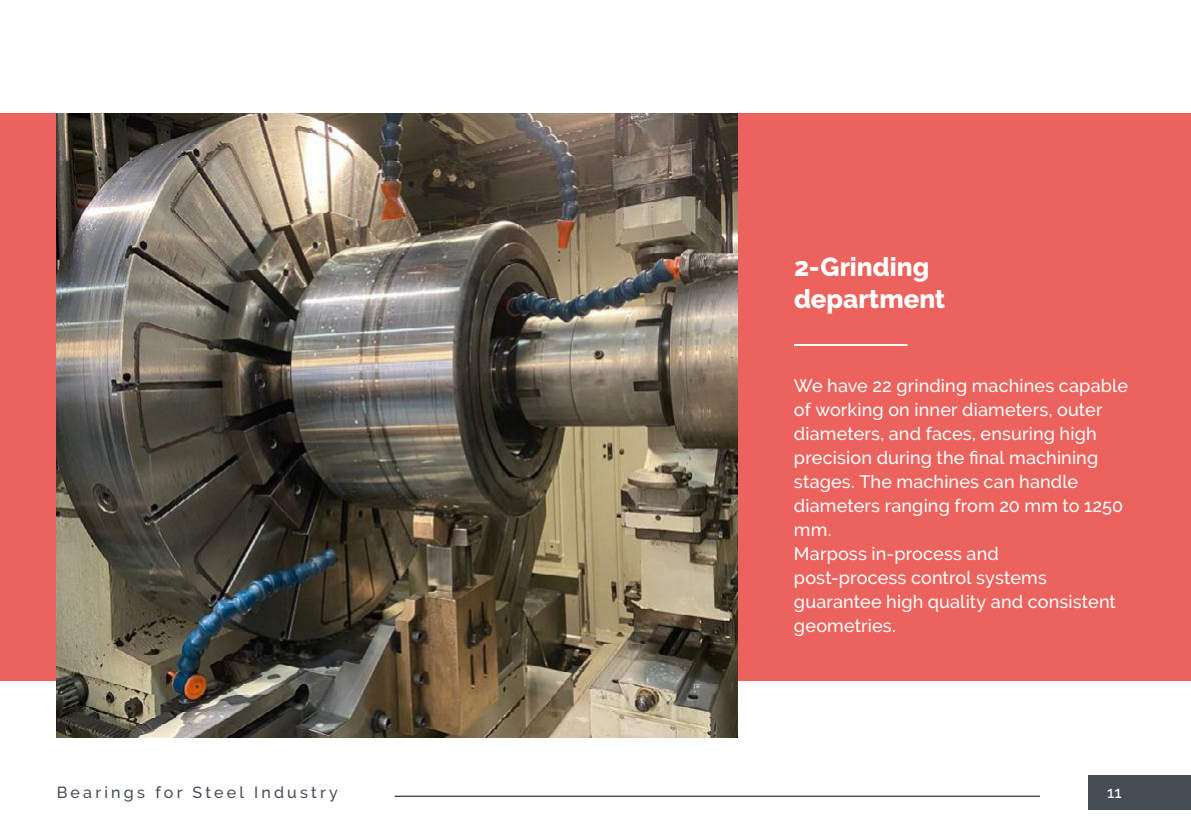
<style>
.page{position:relative;width:1191px;height:840px;background:#fff}
.page>*{position:absolute;margin:0;border:0;box-sizing:border-box;transform-origin:0 0}
.t1{font:800 26px/32px "Raleway";color:#fff}
.t2{font:500 18px/24px "Raleway";letter-spacing:.01em;color:#fff}
.t3{font:500 16px "Raleway";letter-spacing:.2em;color:#454d55}
.t4{font:500 16px "Raleway";color:#fff}
</style>
<div class="page">
<div style="left:0;top:113px;width:1191px;height:567px;background:#ec635e"></div>
<img style="left:57px;top:113px;width:680px;height:624px">
<hr style="left:794px;top:344px;width:113px;height:2px;background:#fff">
<div style="left:1089px;top:774px;width:102px;height:34px;background:#454d55"></div>
<hr style="left:395px;top:795px;width:645px;height:1px;background:#000">
<h1 class="t1" style="left:794px;top:250px;width:153px">2-Grinding department</h1>
<p class="t2" style="left:794px;top:373px;width:335px">We have 22 grinding machines capable of working on inner diameters, outer diameters, and faces, ensuring high precision during the final machining stages. The machines can handle diameters ranging from 20 mm to 1250 mm.<br>Marposs in-process and<br>post-process control systems guarantee high quality and consistent geometries.</p>
<p class="t3" style="left:57px;top:782px;width:282px">Bearings for Steel Industry</p>
<p class="t4" style="left:1107px;top:782px;width:16px">11</p>
</div>
